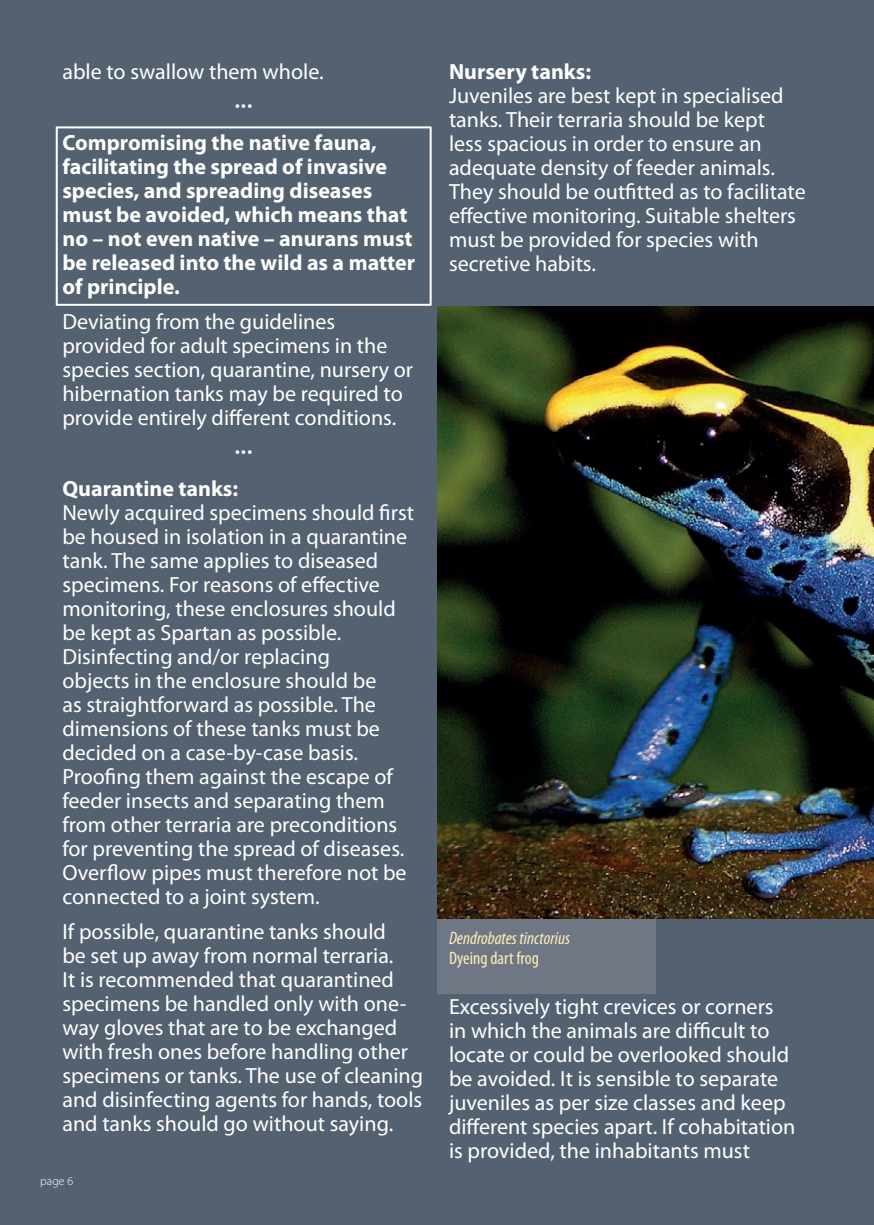
<style>
.page{position:relative;width:874px;height:1225px;background:#fff}
.page>*{position:absolute;margin:0;border:0;box-sizing:border-box;transform-origin:0 0}
.t1{font:30px "Myriad Pro";color:#fff}
.t2{font:22px/24px "Myriad Pro";color:#fff}
.t3{font:700 22px/24px "Myriad Pro";color:#fff}
.t4{font:italic condensed 18px "Myriad Pro";color:#fbeeb9}
.t5{font:condensed 18px "Myriad Pro";color:#fbeeb9}
.t6{font:300 12px "Myriad Pro";color:#fff}
</style>
<div class="page">
<div style="left:0;top:0;width:873px;height:1225px;background:#546170"></div>
<div style="left:437px;top:907px;width:218px;height:86px;background:#707784"></div>
<img style="left:437px;top:306px;width:436px;height:612px">
<svg style="left:56px;top:126px;width:375px;height:180px"></svg>
<p class="t2" style="left:62px;top:59px;width:262px">able to swallow them whole.</p>
<h1 class="t1" style="left:234px;top:86px;width:20px">···</h1>
<p class="t3" style="left:62px;top:129px;width:354px">Compromising the native fauna, facilitating the spread of invasive species, and spreading diseases must be avoided, which means that no – not even native – anurans must be released into the wild as a matter of principle.</p>
<p class="t2" style="left:62px;top:309px;width:352px">Deviating from the guidelines provided for adult specimens in the species section, quarantine, nursery or hibernation tanks may be required to provide entirely different conditions.</p>
<h1 class="t1" style="left:234px;top:432px;width:20px">···</h1>
<p class="t3" style="left:62px;top:475px;width:177px">Quarantine tanks:</p>
<p class="t2" style="left:62px;top:500px;width:353px">Newly acquired specimens should first be housed in isolation in a quarantine tank. The same applies to diseased specimens. For reasons of effective monitoring, these enclosures should be kept as Spartan as possible.<br>Disinfecting and/or replacing<br>objects in the enclosure should be<br>as straightforward as possible. The dimensions of these tanks must be decided on a case-by-case basis.<br>Proofing them against the escape of feeder insects and separating them from other terraria are preconditions for preventing the spread of diseases.<br>Overflow pipes must therefore not be connected to a joint system.</p>
<p class="t2" style="left:62px;top:919px;width:362px">If possible, quarantine tanks should<br>be set up away from normal terraria.<br>It is recommended that quarantined specimens be handled only with one&shy;way gloves that are to be exchanged with fresh ones before handling other specimens or tanks. The use of cleaning and disinfecting agents for hands, tools and tanks should go without saying.</p>
<p class="t6" style="left:40px;top:1174px;width:34px">page 6</p>
<p class="t3" style="left:449px;top:59px;width:144px">Nursery tanks:</p>
<p class="t2" style="left:449px;top:83px;width:358px">Juveniles are best kept in specialised tanks. Their terraria should be kept<br>less spacious in order to ensure an adequate density of feeder animals.<br>They should be outfitted as to facilitate effective monitoring. Suitable shelters must be provided for species with secretive habits.</p>
<p class="t4" style="left:449px;top:927px;width:123px">Dendrobates tinctorius</p>
<p class="t5" style="left:449px;top:947px;width:91px">Dyeing dart frog</p>
<p class="t2" style="left:449px;top:994px;width:348px">Excessively tight crevices or corners in which the animals are difficult to locate or could be overlooked should be avoided. It is sensible to separate juveniles as per size classes and keep different species apart. If cohabitation is provided, the inhabitants must</p>
</div>
